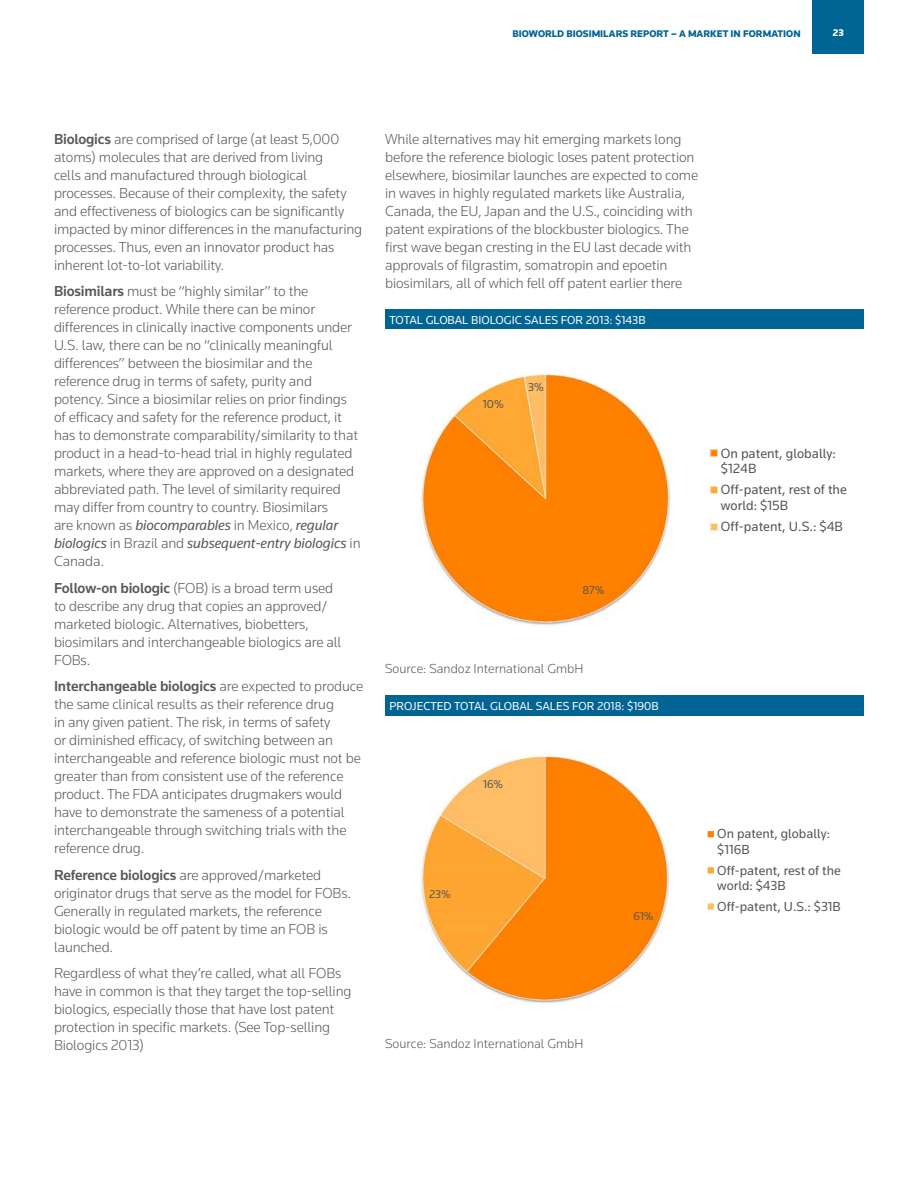
<style>
.page{position:relative;width:918px;height:1188px;background:#fff}
.page>*{position:absolute;margin:0;border:0;box-sizing:border-box;transform-origin:0 0}
.t1{font:300 15px/18px "Knowledge";letter-spacing:-.01em;color:#57585a}
.t2{font:13.95px/15.8px "Knowledge";color:#555}
.t3{font:13.65px/15.5px "Knowledge";color:#555}
.t4{font:300 13.5px "Knowledge";color:#57585a}
.t5{font:12px "Knowledge";color:#fff}
.t6{font:11.85px "Knowledge";color:#555}
.t7{font:11.7px "Knowledge";color:#555}
.t8{font:900 10.05px "Knowledge";color:#006494}
.t9{font:900 10.05px "Knowledge";color:#fff}
.s1{font-weight:500}
.s2{font-weight:400;font-style:italic}
</style>
<div class="page">
<div style="left:813px;top:0;width:51px;height:54px;background:#006494"></div>
<div style="left:385px;top:309px;width:479px;height:20px;background:#006494"></div>
<svg style="left:421px;top:372px;width:297px;height:255px;fill:#fe8103"></svg>
<div style="left:385px;top:695px;width:479px;height:21px;background:#006494"></div>
<svg style="left:421px;top:754px;width:293px;height:249px"></svg>
<p class="t8" style="left:513px;top:27px;width:290px">BIOWORLD BIOSIMILARS REPORT – A MARKET IN FORMATION</p>
<p class="t9" style="left:833px;top:27px;width:12px">23</p>
<p class="t1" style="left:54px;top:129px;width:310px"><span class="s1">Biologics</span> are comprised of large (at least 5,000 atoms) molecules that are derived from living<br>cells and manufactured through biological processes. Because of their complexity, the safety and effectiveness of biologics can be significantly impacted by minor differences in the manufacturing processes. Thus, even an innovator product has inherent lot-to-lot variability.</p>
<p class="t1" style="left:54px;top:282px;width:308px"><span class="s1">Biosimilars</span> must be “highly similar” to the reference product. While there can be minor differences in clinically inactive components under U.S. law, there can be no “clinically meaningful differences” between the biosimilar and the reference drug in terms of safety, purity and potency. Since a biosimilar relies on prior findings of efficacy and safety for the reference product, it has to demonstrate comparability/similarity to that product in a head-to-head trial in highly regulated markets, where they are approved on a designated abbreviated path. The level of similarity required may differ from country to country. Biosimilars<br>are known as <span class="s2">biocomparables</span> in M exico, <span class="s2">regular biologics</span> in Brazil and <span class="s2">subsequent-entry biologics</span> in Canada.</p>
<p class="t1" style="left:54px;top:578px;width:289px"><span class="s1">Follow-on biologic</span> (FOB) is a broad term used to describe any drug that copies an approved/ marketed biologic. Alternatives, biobetters, biosimilars and interchangeable biologics are all FOBs.</p>
<p class="t1" style="left:54px;top:677px;width:311px"><span class="s1">Interchangeable biologics</span> are expected to produce the same clinical results as their reference drug<br>in any given patient. The risk, in terms of safety<br>or diminished efficacy, of switching between an interchangeable and reference biologic must not be greater than from consistent use of the reference product. The FDA anticipates drugmakers would have to demonstrate the sameness of a potential interchangeable through switching trials with the reference drug.</p>
<p class="t1" style="left:54px;top:865px;width:299px"><span class="s1">Reference biologics</span> are approved/marketed originator drugs that serve as the model for FOBs.<br>Generally in regulated markets, the reference biologic would be off patent by time an FOB is launched.</p>
<p class="t1" style="left:54px;top:964px;width:299px">Regardless of what they’re called, what all FOBs have in common is that they target the top-selling biologics, especially those that have lost patent protection in specific markets. (See Top-selling Biologics 2013)</p>
<p class="t1" style="left:385px;top:129px;width:315px">While alternatives may hit emerging markets long before the reference biologic loses patent protection elsewhere, biosimilar launches are expected to come in waves in highly regulated markets like Australia, Canada, the EU, Japan and the U.S., coinciding with patent expirations of the blockbuster biologics. The first wave began cresting in the EU last decade with approvals of filgrastim, somatropin and epoetin biosimilars, all of which fell off patent earlier there</p>
<p class="t5" style="left:389px;top:312px;width:8px">TOTAL</p>
<p class="t5" style="left:426px;top:312px;width:16px">GLOBAL</p>
<p class="t5" style="left:471px;top:312px;width:8px">BIOLO</p>
<p class="t5" style="left:504px;top:312px;width:29px">GIC SALES</p>
<p class="t5" style="left:561px;top:312px;width:9px">FOR</p>
<p class="t5" style="left:586px;top:312px;width:60px">2013: $143B</p>
<p class="t6" style="left:483px;top:397px;width:22px">10%</p>
<p class="t6" style="left:528px;top:380px;width:17px">3%</p>
<p class="t6" style="left:583px;top:583px;width:23px">87%</p>
<p class="t2" style="left:721px;top:445px;width:117px">On patent, globally: $124B</p>
<p class="t2" style="left:721px;top:482px;width:127px">Off-patent, rest of the world: $15B</p>
<p class="t2" style="left:721px;top:519px;width:123px">Off-patent, U.S.: $4B</p>
<p class="t4" style="left:385px;top:660px;width:200px">Source: Sandoz I nternational GmbH</p>
<p class="t5" style="left:389px;top:699px;width:36px">PROJECTED</p>
<p class="t5" style="left:454px;top:699px;width:6px">TOTAL</p>
<p class="t5" style="left:490px;top:699px;width:13px">GLOBAL</p>
<p class="t5" style="left:536px;top:699px;width:8px">SALES</p>
<p class="t5" style="left:572px;top:699px;width:9px">FOR</p>
<p class="t5" style="left:597px;top:699px;width:62px">2018: $190B</p>
<p class="t7" style="left:483px;top:777px;width:21px">16%</p>
<p class="t7" style="left:429px;top:887px;width:23px">23%</p>
<p class="t7" style="left:634px;top:909px;width:21px">61%</p>
<p class="t3" style="left:717px;top:826px;width:114px">On patent, globally: $116B</p>
<p class="t3" style="left:717px;top:862px;width:125px">Off-patent, rest of the world: $43B</p>
<p class="t3" style="left:717px;top:898px;width:125px">Off-patent, U.S.: $31B</p>
<p class="t4" style="left:385px;top:1035px;width:200px">Source: Sandoz I nternational GmbH</p>
</div>
